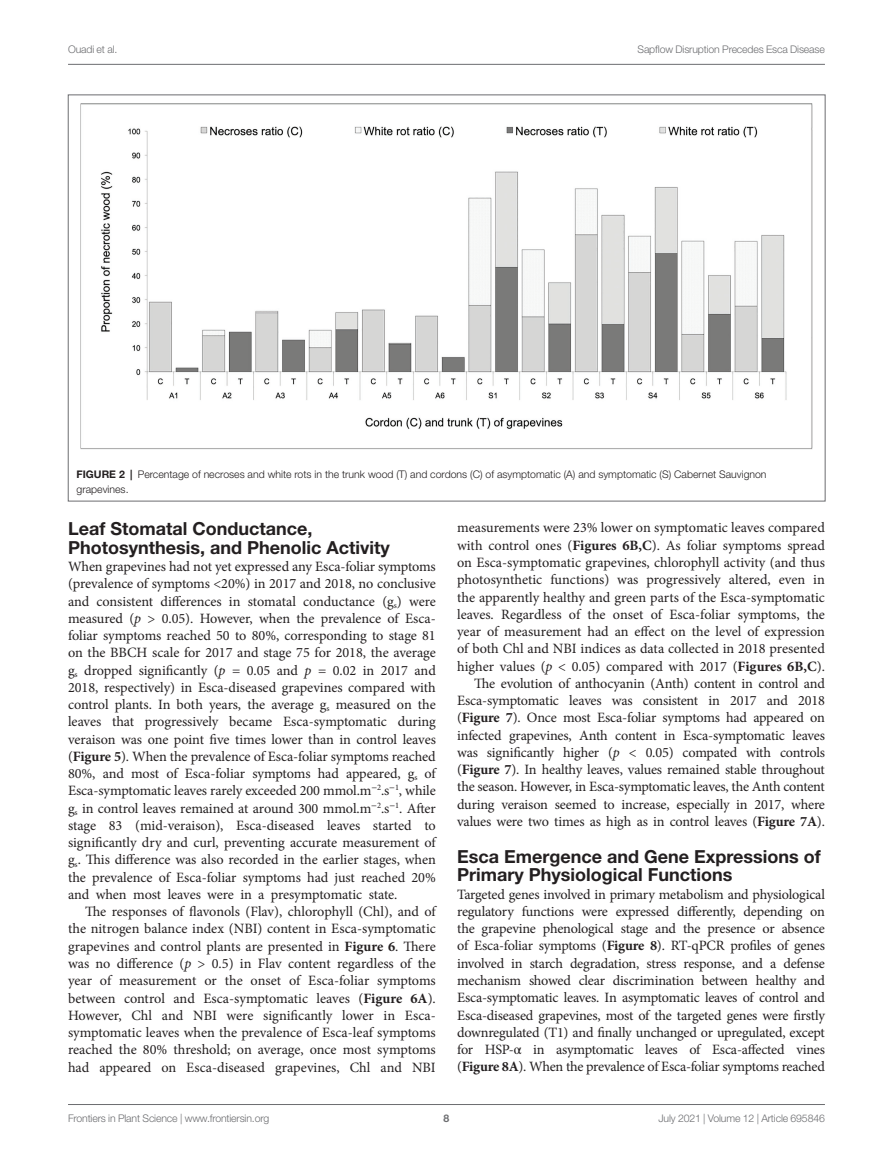
<style>
.page{position:relative;width:893px;height:1170px;background:#fff}
.page>*{position:absolute;margin:0;border:0;box-sizing:border-box;transform-origin:0 0}
.HEAD_2{font:700 18px/18.8px "Helvetica Neue LT Std";color:#231f20}
.TEXT_FLUSH{font:14.25px/17.2px "Minion Pro";letter-spacing:-.015em;color:#231f20;text-align:justify}
.TEXT{font:14.25px/17.2px "Minion Pro";letter-spacing:-.005em;color:#231f20;text-align:justify}
.FIG_LEG{font:300 10.5px/14.2px "Helvetica Neue LT Std";color:#231f20}
.t1{font:300 10.5px "Helvetica Neue LT Std";letter-spacing:-.015em;color:#6c6d70}
.t2{font:700 10.5px "Helvetica Neue LT Std";color:#6c6d70}
.s1{font-weight:700}
.s2{font-style:italic}
.s3{font-family:"STIX General"}
</style>
<div class="page">
<hr style="left:68px;top:64px;width:757px;height:1px;background:#6c6d70">
<hr style="left:68px;top:1104px;width:757px;height:1px;background:#6c6d70">
<img style="left:81px;top:103px;width:731px;height:346px">
<p class="t1" style="left:68px;top:42px;width:51px">Ouadi et al.</p>
<p class="t1" style="left:637px;top:42px;width:189px">Sapflow Disruption Precedes Esca Disease</p>
<p class="FIG_LEG" style="left:77px;top:467px;width:691px"><span class="s1">FIGURE 2 |</span> Percentage of necroses and white rots in the trunk wood (T) and cordons (C) of asymptomatic (A) and symptomatic (S) Cabernet Sauvignon grapevines.</p>
<p class="HEAD_2" style="left:68px;top:518px;width:323px">Leaf Stomatal Conductance,<br>Photosynthesis, and Phenolic Activity</p>
<p class="TEXT_FLUSH" style="left:68px;top:558px;width:369px">When grapevines had not yet expressed any Esca-foliar symptoms (prevalence of symptoms &lt;20%) in 2017 and 2018, no conclusive and consistent differences in stomatal conductance (g<sub>s</sub>) were measured (<span class="s2">p</span> &gt; 0.05). However, when the prevalence of Esca&shy;foliar symptoms reached 50 to 80%, corresponding to stage 81 on the BBCH scale for 2017 and stage 75 for 2018, the average g<sub>s</sub> dropped significantly (<span class="s2">p</span> = 0.05 and <span class="s2">p</span> = 0.02 in 2017 and 2018, respectively) in Esca-diseased grapevines compared with control plants. In both years, the average g<sub>s</sub> measured on the leaves that progressively became Esca-symptomatic during veraison was one point five times lower than in control leaves (<span class="s1">Figure 5</span>). When the prevalence of Esca-foliar symptoms reached 80%, and most of Esca-foliar symptoms had appeared, g<sub>s</sub> of Esca-symptomatic leaves rarely exceeded 200 mmol.m<sup>−</sup><sup>2</sup>.s<sup>−</sup><sup>1</sup>, while g<sub>s</sub> in control leaves remained at around 300 mmol.m<sup>−</sup><sup>2</sup>.s<sup>−</sup><sup>1</sup>. After stage 83 (mid-veraison), Esca-diseased leaves started to significantly dry and curl, preventing accurate measurement of g<sub>s</sub>. This difference was also recorded in the earlier stages, when the prevalence of Esca-foliar symptoms had just reached 20% and when most leaves were in a presymptomatic state.</p>
<p class="TEXT" style="left:68px;top:903px;width:369px;text-indent:17px">The responses of flavonols (Flav), chlorophyll (Chl), and of the nitrogen balance index (NBI) content in Esca-symptomatic grapevines and control plants are presented in <span class="s1">Figure 6</span>. There was no difference (<span class="s2">p</span> &gt; 0.5) in Flav content regardless of the year of measurement or the onset of Esca-foliar symptoms between control and Esca-symptomatic leaves (<span class="s1">Figure 6A</span>).<br>However, Chl and NBI were significantly lower in Esca&shy;symptomatic leaves when the prevalence of Esca-leaf symptoms reached the 80% threshold; on average, once most symptoms had appeared on Esca-diseased grapevines, Chl and NBI</p>
<p class="TEXT" style="left:457px;top:519px;width:369px">measurements were 23% lower on symptomatic leaves compared with control ones (<span class="s1">Figures 6B,C</span>). As foliar symptoms spread on Esca-symptomatic grapevines, chlorophyll activity (and thus photosynthetic functions) was progressively altered, even in the apparently healthy and green parts of the Esca-symptomatic leaves. Regardless of the onset of Esca-foliar symptoms, the year of measurement had an effect on the level of expression of both Chl and NBI indices as data collected in 2018 presented higher values (<span class="s2">p</span> &lt; 0.05) compared with 2017 (<span class="s1">Figures 6B,C</span>).</p>
<p class="TEXT" style="left:457px;top:674px;width:369px;text-indent:17px">The evolution of anthocyanin (Anth) content in control and Esca-symptomatic leaves was consistent in 2017 and 2018 (<span class="s1">Figure 7</span>). Once most Esca-foliar symptoms had appeared on infected grapevines, Anth content in Esca-symptomatic leaves was significantly higher (<span class="s2">p</span> &lt; 0.05) compated with controls (<span class="s1">Figure 7</span>). In healthy leaves, values remained stable throughout the season. However, in Esca-symptomatic leaves, the Anth content during veraison seemed to increase, especially in 2017, where values were two times as high as in control leaves (<span class="s1">Figure 7A</span>).</p>
<p class="HEAD_2" style="left:457px;top:846px;width:365px">Esca Emergence and Gene Expressions of<br>Primary Physiological Functions</p>
<p class="TEXT_FLUSH" style="left:457px;top:885px;width:369px">Targeted genes involved in primary metabolism and physiological regulatory functions were expressed differently, depending on the grapevine phenological stage and the presence or absence of Esca-foliar symptoms (<span class="s1">Figure 8</span>). RT-qPCR profiles of genes involved in starch degradation, stress response, and a defense mechanism showed clear discrimination between healthy and Esca-symptomatic leaves. In asymptomatic leaves of control and Esca-diseased grapevines, most of the targeted genes were firstly downregulated (T1) and finally unchanged or upregulated, except for HSP-<span class="s3">α</span> in asymptomatic leaves of Esca-affected vines (<span class="s1">Figure 8A</span>). When the prevalence of Esca-foliar symptoms reached</p>
<p class="t1" style="left:68px;top:1111px;width:203px">Frontiers in Plant Science | www.frontiersin.org</p>
<p class="t2" style="left:444px;top:1111px;width:7px">8</p>
<p class="t1" style="left:658px;top:1111px;width:168px">July 2021 | Volume 12 | Article 695846</p>
</div>
